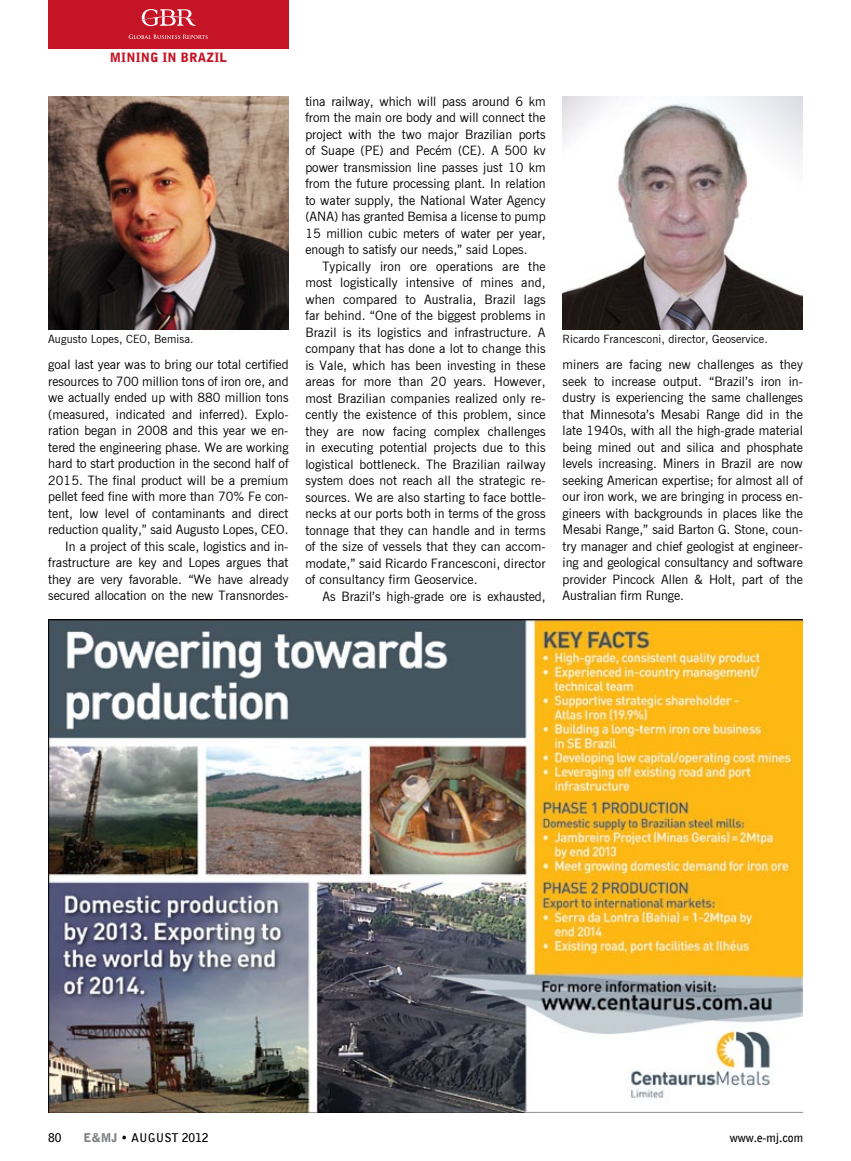
<style>
.page{position:relative;width:851px;height:1161px;background:#fff}
.page>*{position:absolute;margin:0;border:0;box-sizing:border-box;transform-origin:0 0}
.t1{font:12.75px/16.5px "News Gothic BT";color:#000;text-align:justify}
.t2{font:900 12.75px "Bell Gothic BT";letter-spacing:.01em;color:#c41425}
.t3{font:700 12px "Bell Gothic BT";color:#000}
.t4{font:11.25px "News Gothic BT";letter-spacing:.01em;color:#000}
.s1{font-weight:900;color:#808285}
.s2{font-weight:900}
</style>
<div class="page">
<div style="left:48px;top:0;width:240px;height:48px;background:#c41425"></div>
<svg style="left:129px;top:34px;width:79px;height:5px"></svg>
<svg style="left:140px;top:9px;width:56px;height:17px"></svg>
<img style="left:48px;top:620px;width:754px;height:493px">
<img style="left:48px;top:96px;width:240px;height:234px">
<img style="left:562px;top:96px;width:240px;height:234px">
<p class="t2" style="left:110px;top:49px;width:115px">MININ G IN BRAZIL</p>
<p class="t1" style="left:305px;top:93px;width:242px">tina railway, which will pass around 6 km from the main ore body and will connect the project with the two major Brazilian ports of Suape (PE) and Pecém (CE). A 500 kv power transmission line passes just 10 km from the future processing plant. In relation to water supply, the National Water Agency (ANA) has granted Bemisa a license to pump 15 million cubic meters of water per year, enough to satisfy our needs,” said Lopes.</p>
<p class="t1" style="left:305px;top:258px;width:242px;text-indent:17px">Typically iron ore operations are the most logistically intensive of mines and, when compared to Australia, Brazil lags far behind. “One of the biggest problems in Brazil is its logistics and infrastructure. A company that has done a lot to change this is Vale, which has been investing in these areas for more than 20 years. However, most Brazilian companies realized only re&shy;cently the existence of this problem, since they are now facing complex challenges in executing potential projects due to this logistical bottleneck. The Brazilian railway system does not reach all the strategic re&shy;sources. We are also starting to face bottle&shy;necks at our ports both in terms of the gross tonnage that they can handle and in terms of the size of vessels that they can accom&shy;modate,” said Ricardo Francesconi, director of consultancy firm Geoservice.</p>
<p class="t1" style="left:322px;top:588px;width:225px">As Brazil’s high-grade ore is exhausted,</p>
<p class="t4" style="left:48px;top:332px;width:147px">Augusto Lopes, CEO, Bemisa.</p>
<p class="t4" style="left:562px;top:332px;width:207px">Ricardo Francesconi, director, Geoservice.</p>
<p class="t1" style="left:562px;top:356px;width:242px">miners are facing new challenges as they seek to increase output. “Brazil’s iron in&shy;dustry is experiencing the same challenges that Minnesota’s Mesabi Range did in the late 1940s, with all the high-grade material being mined out and silica and phosphate levels increasing. Miners in Brazil are now seeking American expertise; for almost all of our iron work, we are bringing in process en&shy;gineers with backgrounds in places like the Mesabi Range,” said Barton G. Stone, coun&shy;try manager and chief geologist at engineer&shy;ing and geological consultancy and software provider Pincock Allen &amp; Holt, part of the Australian firm Runge.</p>
<p class="t1" style="left:48px;top:357px;width:242px;text-align:right">goal last year was to bring our total certified resources to 700 million tons of iron ore, and we actually ended up with 880 million tons (measured, indicated and inferred). Explo&shy;ration began in 2008 and this year we en&shy;tered the engineering phase. We are working hard to start production in the second half of 2015. The final product will be a premium pellet feed fine with more than 70% Fe con&shy;tent, low level of contaminants and direct reduction quality,” said Augusto Lopes, CEO.<br>In a project of this scale, logistics and in&shy;frastructure are key and Lopes argues that they are very favorable. “We have already secured allocation on the new Transnordes-</p>
<p class="t3" style="left:48px;top:1129px;width:15px">80</p>
<p class="t3" style="left:83px;top:1129px;width:126px"><span class="s1">E&amp;MJ</span> <span class="s2">•</span> August 2012</p>
<p class="t3" style="left:729px;top:1129px;width:75px">www.e-mj.com</p>
</div>
